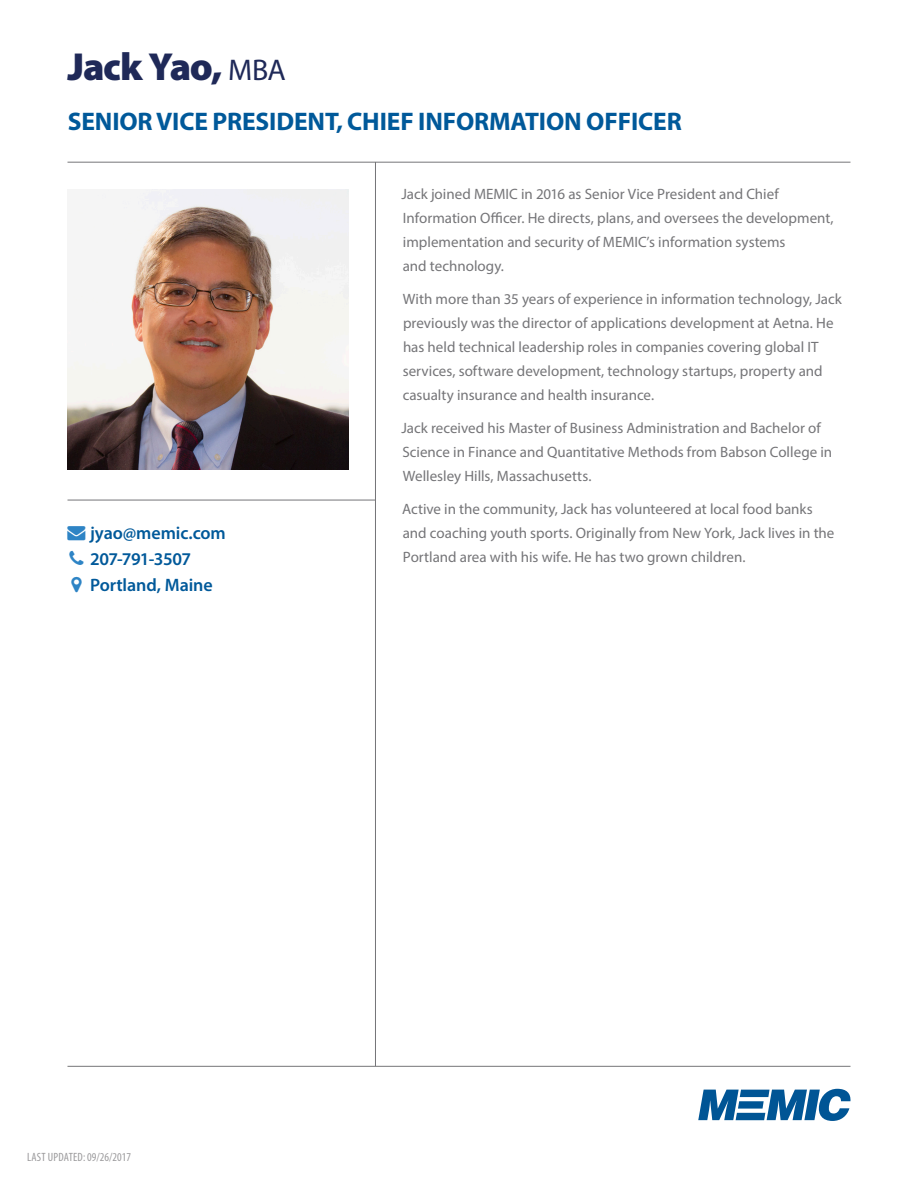
<style>
.page{position:relative;width:918px;height:1188px;background:#fff}
.page>*{position:absolute;margin:0;border:0;box-sizing:border-box;transform-origin:0 0}
.EB_name{font:900 39.3px "Myriad Pro";letter-spacing:-.035em;color:#1f2958}
.EB_title{font:700 25.5px "Myriad Pro";letter-spacing:-.005em;color:#00599a}
.EB_sidebar_info_top{font:600 18px "Myriad Pro";letter-spacing:-.005em;color:#00599a}
.EB_sidebar_info{font:600 18px "Myriad Pro";letter-spacing:-.01em;color:#00599a}
.EB_sidebar_info-2{font:600 18px "Myriad Pro";letter-spacing:-.03em;color:#00599a}
.EB_body{font:15px/24px "Myriad Pro";color:#757578}
.EB_date_modified{font:condensed 12px "Myriad Pro";letter-spacing:.01em;color:#9c9b9d}
.s1{font-weight:400;font-size:30px}
.s2{color:#2e84c5}
</style>
<div class="page">
<svg style="left:698px;top:1089px;width:152px;height:32px"></svg>
<hr style="left:68px;top:1066px;width:782px;height:1px;background:#757578">
<hr style="left:68px;top:162px;width:782px;height:1px;background:#757578">
<hr style="left:375px;top:162px;width:1px;height:904px;background:#757578">
<img style="left:68px;top:189px;width:280px;height:281px">
<hr style="left:68px;top:500px;width:308px;height:1px;background:#757578">
<p class="EB_name" style="left:68px;top:41px;width:220px">Jack Yao, <span class="s1">MBA</span></p>
<p class="EB_title" style="left:68px;top:105px;width:616px">SENIOR VICE PRESIDENT, CHIEF INFORMATION OFFICER</p>
<p class="EB_sidebar_info_top" style="left:68px;top:522px;width:160px"><span class="s2">→</span> jyao@memic.com</p>
<p class="EB_sidebar_info-2" style="left:90px;top:548px;width:103px">207-791-3507</p>
<p class="EB_sidebar_info" style="left:90px;top:574px;width:124px">Portland, Maine</p>
<p class="EB_body" style="left:401px;top:182px;width:434px">Jack joined MEMIC in 2016 as Senior Vice President and Chief Information Officer. He directs, plans, and oversees the development, implementation and security of MEMIC’s information systems<br>and technology.</p>
<p class="EB_body" style="left:403px;top:287px;width:441px">With more than 35 years of experience in information technology, Jack previously was the director of applications development at Aetna. He has held technical leadership roles in companies covering global IT services, software development, technology startups, property and casualty insurance and health insurance.</p>
<p class="EB_body" style="left:401px;top:416px;width:432px">Jack received his Master of Business Administration and Bachelor of<br>Science in Finance and Quantitative Methods from Babson College in<br>Wellesley Hills, Massachusetts.</p>
<p class="EB_body" style="left:402px;top:497px;width:434px">Active in the community, Jack has volunteered at local food banks and coaching youth sports. Originally from New York, Jack lives in the<br>Portland area with his wife. He has two grown children.</p>
<p class="EB_date_modified" style="left:27px;top:1150px;width:105px">LAST UPDATED: 09/26/2017</p>
</div>
